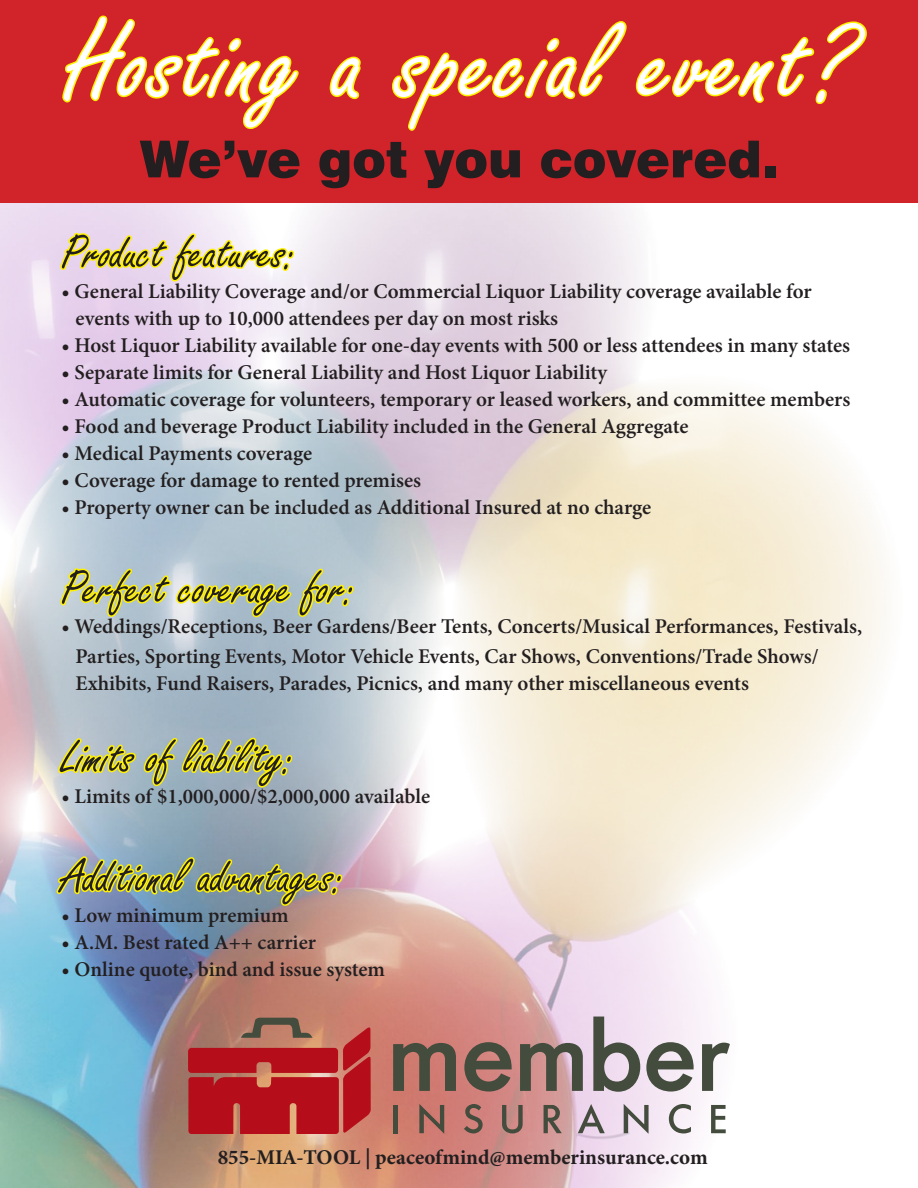
<style>
.page{position:relative;width:918px;height:1188px;background:#fff}
.page>*{position:absolute;margin:0;border:0;box-sizing:border-box;transform-origin:0 0}
.t1{font:117px "Freestyle Script";letter-spacing:.02em;color:#fff}
.t2{font:51px "Freestyle Script";color:#231f20}
.t3{font:900 51px "Swiss 721 BT";color:#231f20}
.t4{font:600 21px "Minion Pro";color:#231f20}
.t5{font:700 21px "Minion Pro";color:#231f20}
</style>
<div class="page">
<img style="left:0;top:203px;width:885px;height:985px">
<div style="left:0;top:0;width:918px;height:203px;background:#d1232a"></div>
<svg style="left:62px;top:15px;width:237px;height:114px"></svg>
<svg style="left:329px;top:56px;width:32px;height:44px"></svg>
<svg style="left:392px;top:21px;width:235px;height:110px"></svg>
<svg style="left:635px;top:21px;width:232px;height:83px"></svg>
<svg style="left:393px;top:1043px;width:63px;height:48px;background:#7d5f52"></svg>
<svg style="left:464px;top:1042px;width:48px;height:50px;background:#7e6358"></svg>
<svg style="left:520px;top:1043px;width:63px;height:48px;background:#806e67"></svg>
<svg style="left:593px;top:1017px;width:47px;height:75px;background:#9b9698"></svg>
<svg style="left:646px;top:1042px;width:48px;height:50px;background:#8d8d89"></svg>
<svg style="left:702px;top:1043px;width:28px;height:48px"></svg>
<div style="left:393px;top:1105px;width:5px;height:28px;background:#434c3d"></div>
<svg style="left:419px;top:1104px;width:25px;height:30px"></svg>
<svg style="left:464px;top:1104px;width:19px;height:29px"></svg>
<svg style="left:502px;top:1105px;width:21px;height:28px"></svg>
<svg style="left:544px;top:1105px;width:18px;height:28px"></svg>
<svg style="left:578px;top:1104px;width:27px;height:29px"></svg>
<svg style="left:624px;top:1104px;width:25px;height:30px"></svg>
<svg style="left:669px;top:1104px;width:22px;height:29px"></svg>
<svg style="left:711px;top:1105px;width:15px;height:28px"></svg>
<svg style="left:188px;top:1018px;width:183px;height:116px;background:#b63636"></svg>
<svg style="left:59px;top:231px;width:237px;height:52px"></svg>
<svg style="left:59px;top:566px;width:297px;height:53px;background:#cbd295"></svg>
<svg style="left:56px;top:735px;width:239px;height:55px;background:#c3c985"></svg>
<svg style="left:55px;top:855px;width:290px;height:53px;background:#afb677"></svg>
<p class="t1" style="left:66px;top:0;width:787px">Hosting a special event?</p>
<p class="t3" style="left:139px;top:128px;width:641px">We’ve got you covered.</p>
<p class="t2" style="left:62px;top:225px;width:236px">Product features:</p>
<p class="t4" style="left:62px;top:277px;width:752px">• General Liability Coverage and/or Commercial Liquor Liability coverage available for</p>
<p class="t4" style="left:75px;top:304px;width:484px">events with up to 10,000 attendees per day on most risks</p>
<p class="t4" style="left:62px;top:331px;width:790px">• Host Liquor Liability available for one-day events with 500 or less attendees in many states</p>
<p class="t4" style="left:62px;top:358px;width:547px">• Separate limits for General Liability and Host Liquor Liability</p>
<p class="t4" style="left:62px;top:385px;width:790px">• Automatic coverage for volunteers, temporary or leased workers, and committee members</p>
<p class="t4" style="left:62px;top:412px;width:628px">• Food and beverage Product Liability included in the General Aggregate</p>
<p class="t4" style="left:62px;top:439px;width:252px">• Medical Payments coverage</p>
<p class="t4" style="left:62px;top:466px;width:361px">• Coverage for damage to rented premises</p>
<p class="t4" style="left:62px;top:493px;width:591px">• Property owner can be included as Additional Insured at no charge</p>
<p class="t2" style="left:62px;top:560px;width:296px">Perfect coverage for:</p>
<p class="t4" style="left:62px;top:612px;width:802px">• Weddings/Receptions, Beer Gardens/Beer Tents, Concerts/Musical Performances, Festivals,</p>
<p class="t4" style="left:75px;top:642px;width:745px">Parties, Sporting Events, Motor Vehicle Events, Car Shows, Conventions/Trade Shows/</p>
<p class="t4" style="left:75px;top:669px;width:675px">Exhibits, Fund Raisers, Parades, Picnics, and many other miscellaneous events</p>
<p class="t2" style="left:62px;top:729px;width:234px">Limits of liability:</p>
<p class="t4" style="left:62px;top:781px;width:370px">• Limits of $1,000,000/$2,000,000 available</p>
<p class="t2" style="left:62px;top:849px;width:284px">Additional advantages:</p>
<p class="t4" style="left:62px;top:901px;width:229px">• Low minimum premium</p>
<p class="t4" style="left:62px;top:928px;width:256px">• A.M. Best rated A++ carrier</p>
<p class="t4" style="left:62px;top:955px;width:325px">• Online quote, bind and issue system</p>
<p class="t5" style="left:218px;top:1143px;width:491px">855-MIA-TOOL | peaceofmind@memberinsurance.com</p>
</div>
